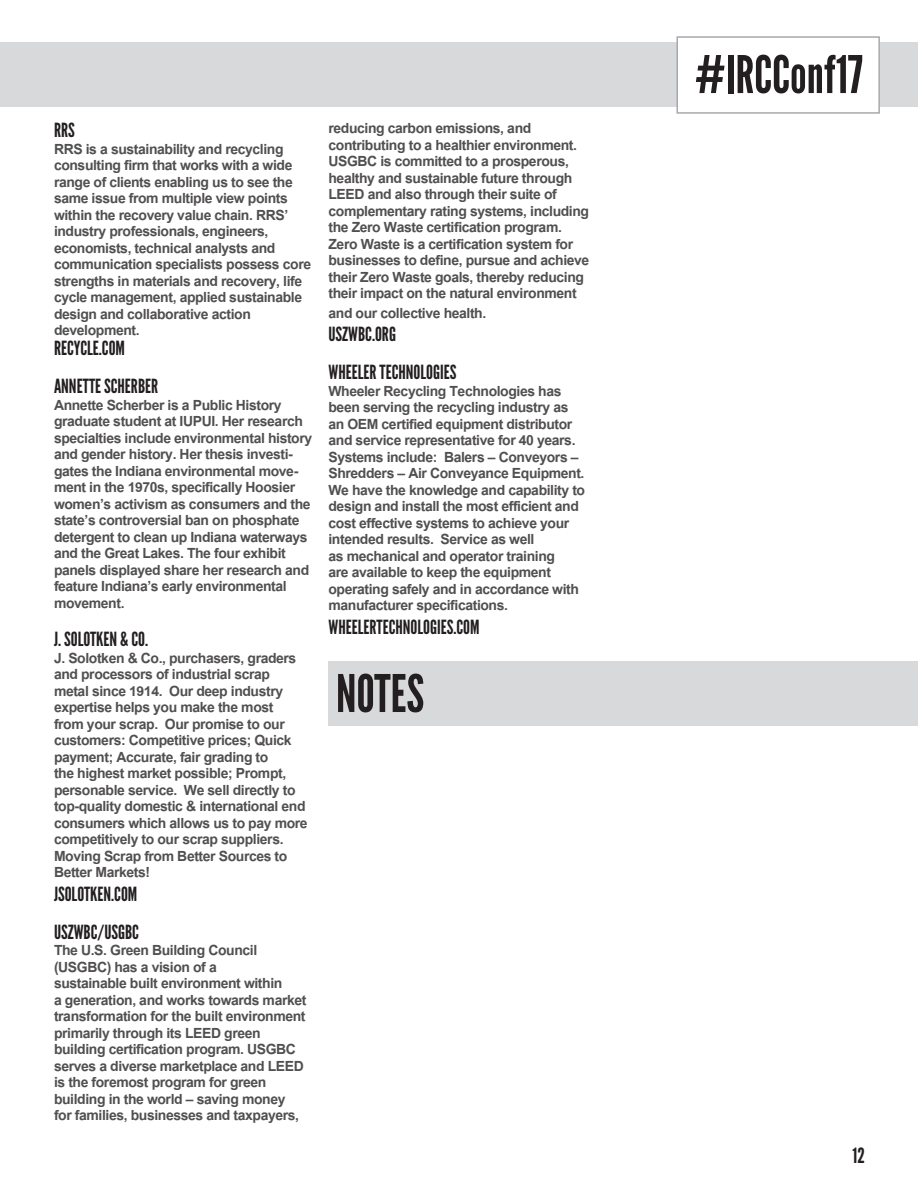
<style>
.page{position:relative;width:918px;height:1188px;background:#fff}
.page>*{position:absolute;margin:0;border:0;box-sizing:border-box;transform-origin:0 0}
.t1{font:51.75px "League Gothic";color:#231f20}
.t2{font:21px "League Gothic";color:#231f20}
.t3{font:700 19.5px/16.5px "Utsaah";letter-spacing:-.02em;color:#524f4f}
.t4{font:19.5px/38.4px "League Gothic";color:#231f20}
</style>
<div class="page">
<div style="left:328px;top:661px;width:590px;height:64px;background:#d8d9da"></div>
<div style="left:0;top:43px;width:918px;height:64px;background:#d8d9da"></div>
<div style="left:676px;top:36px;width:204px;height:78px;background:#fff;border:2px solid #a8a9ad"></div>
<p class="t4" style="left:54px;top:111px;width:22px">RRS</p>
<p class="t3" style="left:54px;top:142px;width:259px">RRS is a sustainability and recycling consulting firm that works with a wide range of clients enabling us to see the same issue from multiple view points within the recovery value chain. RRS’ industry professionals, engineers, economists, technical analysts and communication specialists possess core strengths in materials and recovery, life cycle management, applied sustainable design and collaborative action development.</p>
<p class="t4" style="left:54px;top:329px;width:106px">RECYCLE.COM<br>ANNETTE SCHERBER</p>
<p class="t3" style="left:54px;top:398px;width:260px">Annette Scherber is a Public History graduate student at IUPUI. Her research specialties include environmental history and gender history. Her thesis investi&shy;gates the Indiana environmental move&shy;ment in the 1970s, specifically Hoosier women’s activism as consumers and the state’s controversial ban on phosphate detergent to clean up Indiana waterways and the Great Lakes. The four exhibit panels displayed share her research and feature Indiana’s early environmental movement.</p>
<p class="t4" style="left:54px;top:620px;width:96px">J. SOLOTKEN &amp; CO.</p>
<p class="t3" style="left:54px;top:651px;width:255px">J. Solotken &amp; Co., purchasers, graders and processors of industrial scrap metal since 1914. Our deep industry expertise helps you make the most from your scrap. Our promise to our customers: Competitive prices; Quick payment; Accurate, fair grading to<br>the highest market possible; Prompt, personable service. We sell directly to top-quality domestic &amp; international end consumers which allows us to pay more competitively to our scrap suppliers.<br>Moving Scrap from Better Sources to Better Markets!</p>
<p class="t4" style="left:54px;top:874px;width:87px">JSOLOTKEN.COM<br>USZWBC/USGBC</p>
<p class="t3" style="left:54px;top:943px;width:254px">The U.S. Green Building Council (USGBC) has a vision of a<br>sustainable built environment within<br>a generation, and works towards market transformation for the built environment primarily through its LEED green building certification program. USGBC serves a diverse marketplace and LEED is the foremost program for green building in the world – saving money for families, businesses and taxpayers,</p>
<p class="t3" style="left:328px;top:121px;width:262px">reducing carbon emissions, and contributing to a healthier environment.<br>USGBC is committed to a prosperous, healthy and sustainable future through LEED and also through their suite of complementary rating systems, including the Zero Waste certification program.<br>Zero Waste is a certification system for businesses to define, pursue and achieve their Zero Waste goals, thereby reducing their impact on the natural environment</p>
<p class="t3" style="left:328px;top:306px;width:159px">and our collective health.</p>
<p class="t4" style="left:328px;top:315px;width:129px">USZWBC.ORG<br>WHEELER TECHNOLOGIES</p>
<p class="t3" style="left:328px;top:384px;width:258px">Wheeler Recycling Technologies has been serving the recycling industry as an OEM certified equipment distributor and service representative for 40 years.<br>Systems include: Balers – Conveyors – Shredders – Air Conveyance Equipment.<br>We have the knowledge and capability to design and install the most efficient and cost effective systems to achieve your intended results. Service as well<br>as mechanical and operator training<br>are available to keep the equipment operating safely and in accordance with manufacturer specifications.</p>
<p class="t4" style="left:328px;top:608px;width:153px">WHEELERTECHNOLOGIES.COM</p>
<h1 class="t1" style="left:336px;top:663px;width:90px">NOTES</h1>
<h1 class="t1" style="left:695px;top:44px;width:170px">#IRCConf17</h1>
<p class="t2" style="left:853px;top:1143px;width:14px">12</p>
</div>
